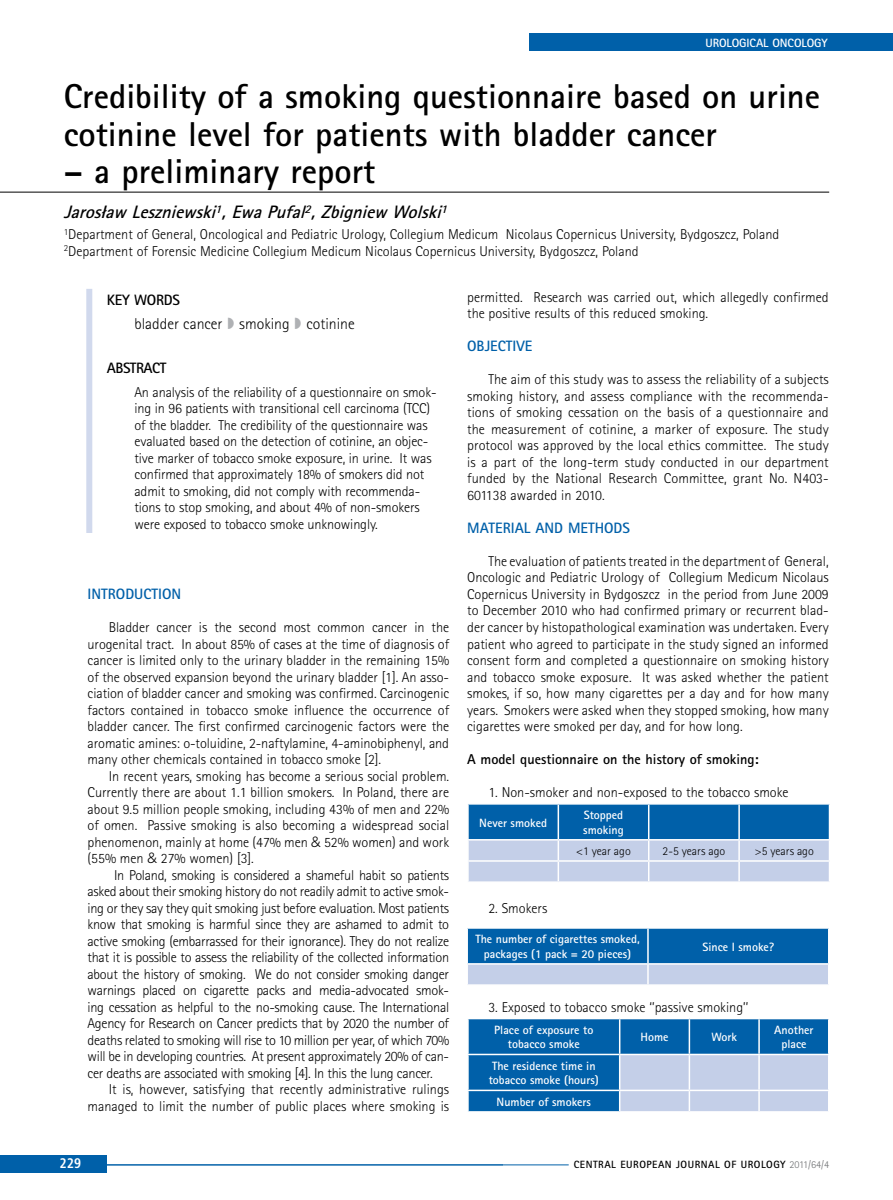
<style>
.page{position:relative;width:893px;height:1200px;background:#fff}
.page>*{position:absolute;margin:0;border:0;box-sizing:border-box;transform-origin:0 0}
.t1{font:700 34.5px/37.5px "Rotis Sans Serif Pl";color:#000}
.t2{font:italic 700 18px "Rotis Sans Serif Pl";color:#000}
.t3{font:300 15.75px "Rotis Sans Serif Pl";color:#000}
.t4{font:700 15px "Rotis Sans Serif Pl";color:#0060a9}
.t5{font:700 15px "Rotis Sans Serif Pl";letter-spacing:-.02em;color:#000}
.t6{font:300 14.25px/16.5px "Rotis Sans Serif Pl";color:#000;text-align:justify}
.t7{font:700 14.25px "Rotis Sans Serif Pl";color:#000}
.t8{font:700 13.5px "Humnst 777 Cn PL";color:#fff}
.t9{font:700 12px/14.4px "Rotis Sans Serif Pl";color:#fff;text-align:center}
.t10{font:300 12px "Rotis Sans Serif Pl";color:#000}
.t11{font:700 10.5px "Rotis Sans Serif Pl";letter-spacing:.05em;color:#000}
.s1{font-family:"Humanst 521 Lt PL"}
.s2{font-weight:300;color:#6d6f71}
</style>
<div class="page">
<div style="left:529px;top:34px;width:364px;height:17px;background:#0060a9"></div>
<div style="left:0;top:1154px;width:107px;height:17px;background:#0060a9"></div>
<hr style="left:87px;top:1164px;width:482px;height:1px;background:#0060a9">
<svg style="left:468px;top:804px;width:361px;height:77px;background:#72a1cd"></svg>
<hr style="left:467px;top:804px;width:2px;height:34px;background:#fff">
<hr style="left:467px;top:838px;width:91px;height:2px;background:#fff">
<hr style="left:558px;top:838px;width:91px;height:2px;background:#fff">
<hr style="left:649px;top:838px;width:90px;height:2px;background:#fff">
<hr style="left:739px;top:838px;width:91px;height:2px;background:#fff">
<svg style="left:467px;top:928px;width:362px;height:56px;background:#4e8cc2"></svg>
<hr style="left:466px;top:928px;width:2px;height:34px;background:#fff">
<hr style="left:828px;top:928px;width:1px;height:34px;background:#fff">
<hr style="left:466px;top:962px;width:182px;height:2px;background:#fff">
<hr style="left:648px;top:962px;width:181px;height:2px;background:#fff">
<svg style="left:468px;top:1018px;width:361px;height:93px;background:#4f8dc2"></svg>
<hr style="left:467px;top:1110px;width:153px;height:2px;background:#fff">
<hr style="left:620px;top:1017px;width:69px;height:2px;background:#fff">
<hr style="left:619px;top:1019px;width:1px;height:34px;background:#fff">
<hr style="left:689px;top:1017px;width:70px;height:2px;background:#fff">
<hr style="left:759px;top:1017px;width:70px;height:2px;background:#fff">
<hr style="left:828px;top:1019px;width:1px;height:34px;background:#fff">
<hr style="left:620px;top:1053px;width:69px;height:1px;background:#fff">
<hr style="left:689px;top:1053px;width:70px;height:1px;background:#fff">
<hr style="left:759px;top:1053px;width:70px;height:1px;background:#fff">
<div style="left:86px;top:289px;width:6px;height:244px;background:#d1d9ed"></div>
<hr style="left:0;top:192px;width:829px;height:1px;background:#000">
<p class="t9" style="left:705px;top:35px;width:8px">UROLOG</p>
<p class="t9" style="left:747px;top:35px;width:56px">ICAL ONCOLOGY</p>
<h1 class="t1" style="left:64px;top:77px;width:758px">Credibility of a smoking questionnaire based on urine cotinine level for patients with bladder cancer</h1>
<h1 class="t1" style="left:64px;top:152px;width:313px">– a preliminary report</h1>
<p class="t2" style="left:64px;top:201px;width:389px">Jarosław Leszniewski<sup>1</sup>,EwaPufal<sup>2</sup>,Zbigniew Wolski<sup>1</sup></p>
<p class="t6" style="left:64px;top:226px;width:717px"><sup>1</sup>Department of General, Oncological and Pediatric Urology, Collegium Medicum Nicolaus Copernicus University, Bydgoszcz, Poland<br><sup>2</sup>Department of Forensic Medicine Collegium Medicum Nicolaus Copernicus University, Bydgoszcz, Poland</p>
<p class="t5" style="left:107px;top:291px;width:66px">key words</p>
<p class="t3" style="left:134px;top:315px;width:222px">bladder cancer smoking cotinine</p>
<p class="t5" style="left:107px;top:358px;width:61px">Abstract</p>
<p class="t6" style="left:134px;top:383px;width:304px;text-align:left">An analysis of the reliability of a questionnaire on smok&shy;ing in 96 patients with transitional cell carcinoma (TCC) of the bladder. The credibility of the questionnaire was evaluated based on the detection of cotinine, an objec&shy;tive marker of tobacco smoke exposure, in urine. It was confirmed that approximately 18% of smokers did not admit to smoking, did not comply with recommenda&shy;tions to stop smoking, and about 4% of non-smokers were exposed to tobacco smoke unknowingly.</p>
<p class="t4" style="left:88px;top:584px;width:13px">INTRO</p>
<p class="t4" style="left:125px;top:584px;width:47px">DUCTION</p>
<p class="t6" style="left:88px;top:618px;width:363px;text-indent:21px">Bladder cancer is the second most common cancer in the urogenital tract. In about 85% of cases at the time of diagnosis of cancer is limited only to the urinary bladder in the remaining 15% of the observed expansion beyond the urinary bladder [1]. An asso&shy;ciation of bladder cancer and smoking was confirmed. Carcinogenic factors contained in tobacco smoke influence the occurrence of bladder cancer. The first confirmed carcinogenic factors were the aromatic amines: o-toluidine, 2-naftylamine, 4-aminobiphenyl, and many other chemicals contained in tobacco smoke [2].</p>
<p class="t6" style="left:88px;top:767px;width:363px;text-indent:21px">In recent years, smoking has become a serious social problem.<br>Currently there are about 1.1 billion smokers. In Poland, there are about 9.5 million people smoking, including 43% of men and 22% of omen. Passive smoking is also becoming a widespread social phenomenon, mainly at home (47% men <span class="s1">&amp;</span> 52% women) and work (55% men <span class="s1">&amp;</span> 27% women) [3].</p>
<p class="t6" style="left:88px;top:866px;width:363px;text-indent:26px">In Poland, smoking is considered a shameful habit so patients asked about their smoking history do not readily admit to active smok&shy;ing or they say they quit smoking just before evaluation. Most patients know that smoking is harmful since they are ashamed to admit to active smoking (embarrassed for their ignorance). They do not realize that it is possible to assess the reliability of the collected information about the history of smoking. We do not consider smoking danger warnings placed on cigarette packs and media-advocated smok&shy;ing cessation as helpful to the no-smoking cause. The International Agency for Research on Cancer predicts that by 2020 the number of deaths related to smoking will rise to 10 million per year, of which 70% will be in developing countries. At present approximately 20% of can&shy;cer deaths are associated with smoking [4]. In this the lung cancer.</p>
<p class="t6" style="left:88px;top:1080px;width:363px;text-align:right">It is, however, satisfying that recently administrative rulings managed to limit the number of public places where smoking is</p>
<p class="t6" style="left:467px;top:288px;width:363px">permitted. Research was carried out, which allegedly confirmed the positive results of this reduced smoking.</p>
<p class="t4" style="left:467px;top:336px;width:65px">OBJECTIVE</p>
<p class="t6" style="left:467px;top:371px;width:363px;text-indent:21px">The aim of this study was to assess the reliability of a subjects smoking history, and assess compliance with the recommenda&shy;tions of smoking cessation on the basis of a questionnaire and the measurement of cotinine, a marker of exposure. The study protocol was approved by the local ethics committee. The study is a part of the long-term study conducted in our department funded by the National Research Committee, grant No. N403- 601138 awarded in 2010.</p>
<p class="t4" style="left:467px;top:518px;width:22px">MATER</p>
<p class="t4" style="left:511px;top:518px;width:121px">IAL AN D METHODS</p>
<p class="t6" style="left:467px;top:552px;width:363px;text-indent:21px">The evaluation of patients treated in the department of General, Oncologic and Pediatric Urology of Collegium Medicum Nicolaus Copernicus University in Bydgoszcz in the period from June 2009 to December 2010 who had confirmed primary or recurrent blad&shy;der cancer by histopathological examination was undertaken. Every patient who agreed to participate in the study signed an informed consent form and completed a questionnaire on smoking history and tobacco smoke exposure. It was asked whether the patient smokes, if so, how many cigarettes per a day and for how many years. Smokers were asked when they stopped smoking, how many cigarettes were smoked per day, and for how long.</p>
<p class="t7" style="left:467px;top:750px;width:293px">A model questionnaire on the history of smoking:</p>
<p class="t6" style="left:488px;top:783px;width:302px">1. Non-smoker and non-exposed to the tobacco smoke</p>
<p class="t9" style="left:479px;top:814px;width:69px">Never smoked</p>
<p class="t9" style="left:583px;top:807px;width:42px;text-align:left">Stopped smoking</p>
<p class="t10" style="left:576px;top:843px;width:56px">&lt;1 year ago</p>
<p class="t10" style="left:663px;top:843px;width:64px">2-5 years ago</p>
<p class="t10" style="left:755px;top:843px;width:61px">&gt;5 years ago</p>
<p class="t6" style="left:488px;top:899px;width:60px">2. Smokers</p>
<p class="t9" style="left:475px;top:931px;width:166px">The number of cigarettes smoked, packages (1 pack = 20 pieces)</p>
<p class="t9" style="left:702px;top:938px;width:73px">Since I smoke?</p>
<p class="t6" style="left:488px;top:998px;width:262px">3. Exposed to tobacco smoke ‘’passive smoking’’</p>
<p class="t9" style="left:494px;top:1022px;width:101px">Place of exposure to tobacco smoke</p>
<p class="t9" style="left:640px;top:1029px;width:29px">Home</p>
<p class="t9" style="left:711px;top:1029px;width:27px">Work</p>
<p class="t9" style="left:774px;top:1022px;width:41px">Another place</p>
<p class="t9" style="left:489px;top:1058px;width:112px;text-align:left">The residence time in tobacco smoke (hours)</p>
<p class="t9" style="left:497px;top:1094px;width:96px">N umber of smokers</p>
<p class="t8" style="left:60px;top:1154px;width:23px">229</p>
<p class="t11" style="left:574px;top:1157px;width:257px">Central European Journal of Urology <span class="s2">2011/64/4</span></p>
</div>
